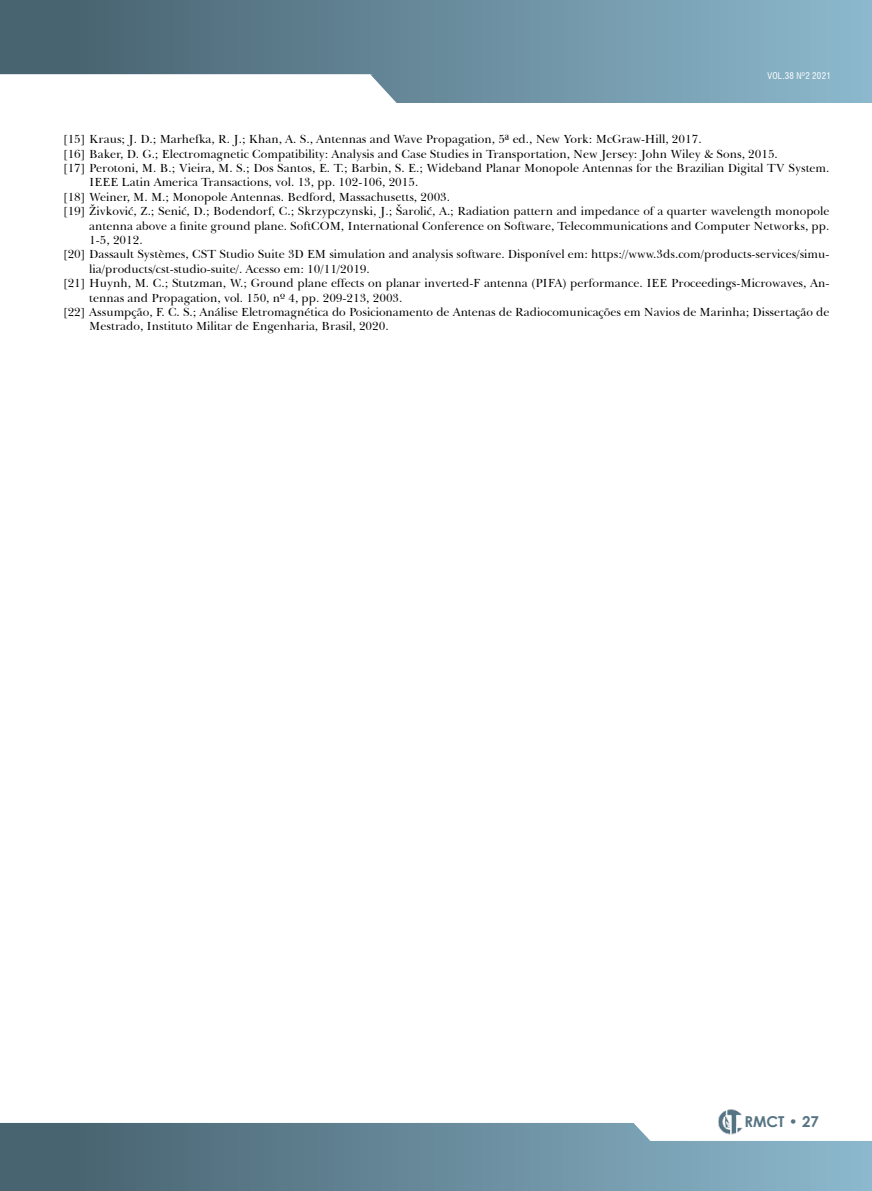
<style>
.page{position:relative;width:872px;height:1191px;background:#fff}
.page>*{position:absolute;margin:0;border:0;box-sizing:border-box;transform-origin:0 0}
.t1{font:700 15px "Century Gothic";color:#567483}
.t2{font:12px "Baskerville BT";color:#000}
.t3{font:condensed 9px "Swiss 721 BT";letter-spacing:.03em;color:#fff}
</style>
<div class="page">
<div style="left:0;top:0;width:872px;height:102px;background:linear-gradient(to right,#445d6a,#8cb8cd)"></div>
<svg style="left:0;top:1123px;width:872px;height:68px;background:#658898"></svg>
<svg style="left:629px;top:1123px;width:243px;height:18px"></svg>
<svg style="left:0;top:74px;width:406px;height:29px"></svg>
<img style="left:718px;top:1109px;width:25px;height:25px">
<p class="t3" style="left:767px;top:70px;width:65px">VOL.38 Nº2 2021</p>
<p class="t2" style="left:64px;top:131px;width:639px">[15] Kraus; J. D.; Marhefka, R. J.; Khan, A. S., Antennas and Wave Propagation, 5ª ed., New York: McGraw-Hill, 2017.</p>
<p class="t2" style="left:64px;top:145px;width:715px">[16] Baker, D. G.; Electromagnetic Compatibility: Analysis and Case Studies in Transportation, New Jersey: John Wiley &amp; Sons, 2015.</p>
<p class="t2" style="left:64px;top:160px;width:767px">[17] Perotoni, M. B.; Vieira, M. S.; Dos Santos, E. T.; Barbin, S. E.; Wideband Planar Monopole Antennas for the Brazilian Digital TV System.</p>
<p class="t2" style="left:89px;top:174px;width:330px">IEEE Latin America Transactions, vol. 13, pp. 102-106, 2015.</p>
<p class="t2" style="left:64px;top:188px;width:388px">[18] Weiner, M. M.; Monopole Antennas. Bedford, Massachusetts, 2003.</p>
<p class="t2" style="left:64px;top:203px;width:767px">[19] Živković, Z.; Senić, D.; Bodendorf, C.; Skrzypczynski, J.; Šarolić, A.; Radiation pattern and impedance of a quarter wavelength monopole</p>
<p class="t2" style="left:89px;top:217px;width:741px">antenna above a finite ground plane. SoftCOM, International Conference on Software, Telecommunications and Computer Networks, pp.</p>
<p class="t2" style="left:89px;top:232px;width:55px">1-5, 2012.</p>
<p class="t2" style="left:64px;top:246px;width:767px">[20] Dassault Systèmes, CST Studio Suite 3D EM simulation and analysis software. Disponível em: https://www.3ds.com/products-services/simu-</p>
<p class="t2" style="left:89px;top:260px;width:282px">lia/products/cst-studio-suite/. Acesso em: 10/11/2019.</p>
<p class="t2" style="left:64px;top:275px;width:767px">[21] Huynh, M. C.; Stutzman, W.; Ground plane effects on planar inverted-F antenna (PIFA) performance. IEE Proceedings-Microwaves, An-</p>
<p class="t2" style="left:89px;top:289px;width:315px">tennas and Propagation, vol. 150, nº 4, pp. 209-213, 2003.</p>
<p class="t2" style="left:64px;top:304px;width:767px">[22] Assumpção, F. C. S.; Análise Eletromagnética do Posicionamento de Antenas de Radiocomunicações em Navios de Marinha; Dissertação de</p>
<p class="t2" style="left:89px;top:318px;width:301px">Mestrado, Instituto Militar de Engenharia, Brasil, 2020.</p>
<p class="t1" style="left:744px;top:1110px;width:76px">RMCT • 27</p>
</div>
